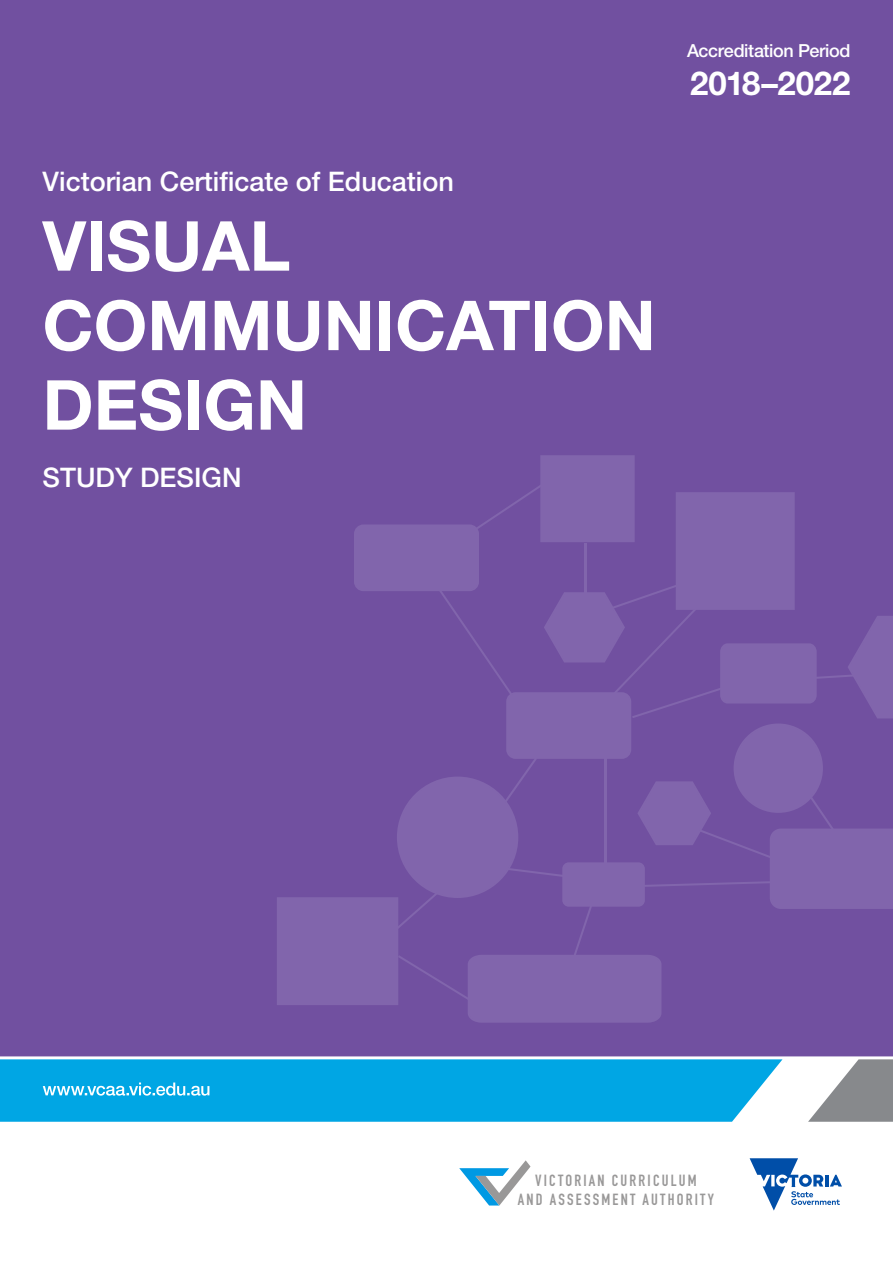
<style>
.page{position:relative;width:893px;height:1263px;background:#fff}
.page>*{position:absolute;margin:0;border:0;box-sizing:border-box;transform-origin:0 0}
.t1{font:700 69px/79.5px "Helvetica Neue LT";color:#fff}
.t2{font:700 33px "Helvetica Neue LT";letter-spacing:-.01em;color:#fff}
.t3{font:500 27px "Helvetica Neue LT";color:#fff}
.t4{font:500 18px "Helvetica Neue LT";letter-spacing:-.02em;color:#fff}
.t5{font:15.9px/19px "DIN Engschrift Alternate";letter-spacing:.14em;color:#999898;text-align:center}
</style>
<div class="page">
<div style="left:0;top:0;width:893px;height:1056px;background:#7150a0"></div>
<svg style="left:277px;top:455px;width:616px;height:568px"></svg>
<svg style="left:459px;top:1160px;width:71px;height:45px"></svg>
<svg style="left:750px;top:1158px;width:92px;height:52px"></svg>
<svg style="left:808px;top:1059px;width:85px;height:63px"></svg>
<svg style="left:0;top:1059px;width:782px;height:63px;background:#0eaae5"></svg>
<svg style="left:193px;top:1091px;width:4px;height:3px"></svg>
<p class="t3" style="left:43px;top:165px;width:413px">Victorian Certificate of Education</p>
<h1 class="t1" style="left:43px;top:205px;width:615px">VISUAL<br>COMMUNICATION<br>DESIGN</h1>
<p class="t3" style="left:43px;top:462px;width:200px">STUDY DESIGN</p>
<p class="t4" style="left:687px;top:39px;width:165px">Accreditation Period</p>
<p class="t2" style="left:690px;top:63px;width:162px">2018–2022</p>
<p class="t5" style="left:518px;top:1171px;width:198px">VICTORIAN CURRICULUM<br>AND ASSESSMENT AUTHORITY</p>
</div>
